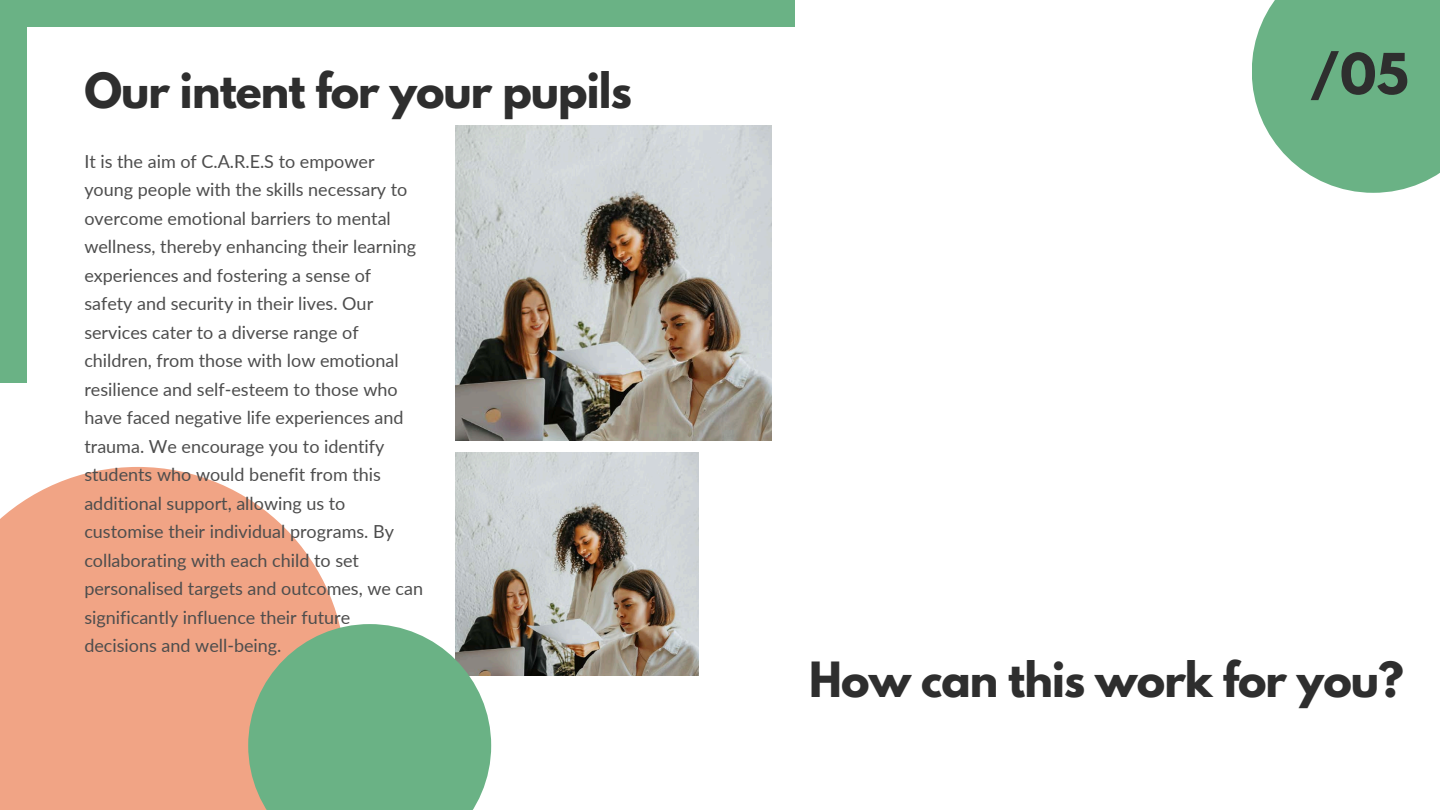
<style>
.page{position:relative;width:1440px;height:810px;background:#fff}
.page>*{position:absolute;margin:0;border:0;box-sizing:border-box;transform-origin:0 0}
.t1{font:700 50px "League Spartan";color:#2e2e2e}
.t2{font:700 43px "League Spartan";letter-spacing:-.02em;color:#2e2e2e}
.t3{font:18px/28.5px "Lato";color:#4d4d4d}
</style>
<div class="page">
<img style="left:456px;top:126px;width:316px;height:314px">
<img style="left:456px;top:453px;width:243px;height:222px">
<svg style="left:0;top:467px;width:340px;height:343px;background:#f2ad91"></svg>
<div style="left:1252px;top:0;width:188px;height:193px;background:#6ab285"></div>
<svg style="left:248px;top:624px;width:243px;height:186px;background:#7ab088"></svg>
<div style="left:0;top:0;width:26px;height:382px;background:#6ab285"></div>
<div style="left:25px;top:0;width:770px;height:26px;background:#6ab285"></div>
<p class="t2" style="left:84px;top:70px;width:549px">Our intent for your pupils</p>
<p class="t3" style="left:84px;top:147px;width:340px">It is the aim of C.A.R.E.S to empower young people with the skills necessary to overcome emotional barriers to mental wellness, thereby enhancing their learning experiences and fostering a sense of safety and security in their lives. Our services cater to a diverse range of children, from those with low emotional resilience and self-esteem to those who have faced negative life experiences and trauma. We encourage you to identify students who would benefit from this additional support, allowing us to customise their individual programs. By collaborating with each child to set personalised targets and outcomes, we can significantly influence their future decisions and well-being.</p>
<p class="t1" style="left:1310px;top:49px;width:100px">/05</p>
<h2 class="t2" style="left:809px;top:658px;width:596px">How can this work for you?</h2>
</div>
